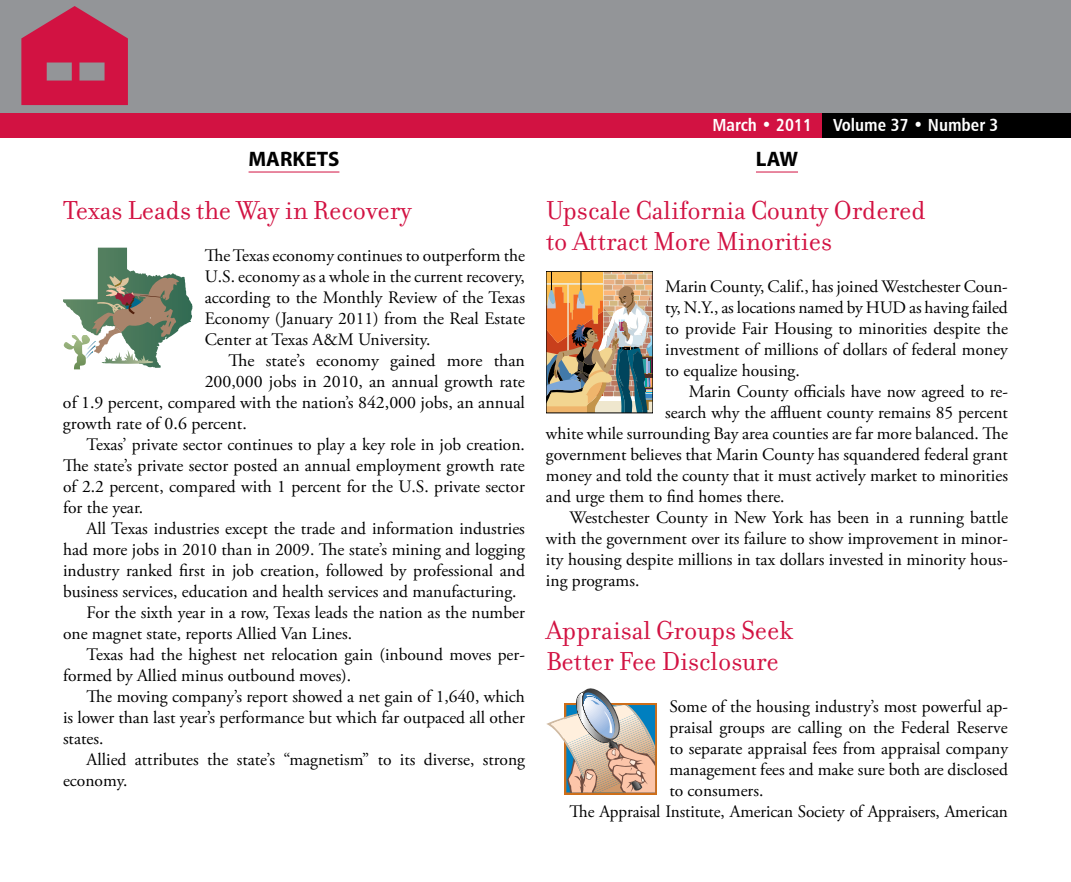
<style>
.page{position:relative;width:1071px;height:882px;background:#fff}
.page>*{position:absolute;margin:0;border:0;box-sizing:border-box;transform-origin:0 0}
.t1{font:28px/31.5px "Filosofia";color:#d21242}
.t2{font:700 21px "Myriad Pro";color:#000}
.t3{font:17.5px/21px "Adobe Garamond Pro";color:#000;text-align:justify}
.t4{font:17.5px "Humanist 777 BT Bold Condensed B";color:#fff}
</style>
<div class="page">
<div style="left:0;top:0;width:1071px;height:138px;background:#939598"></div>
<div style="left:693px;top:113px;width:378px;height:25px;background:#000"></div>
<div style="left:0;top:113px;width:822px;height:25px;background:#d21242"></div>
<svg style="left:21px;top:6px;width:107px;height:99px"></svg>
<hr style="left:249px;top:172px;width:90px;height:1px;background:#d21242">
<hr style="left:756px;top:172px;width:42px;height:1px;background:#d21242">
<svg style="left:63px;top:248px;width:130px;height:121px"></svg>
<img style="left:548px;top:273px;width:103px;height:138px">
<div style="left:546px;top:271px;width:107px;height:142px;border:1px solid #000"></div>
<div style="left:565px;top:703px;width:92px;height:91px;background:linear-gradient(to bottom,#be6e22,#ba7333)"></div>
<svg style="left:546px;top:688px;width:109px;height:104px"></svg>
<p class="t2" style="left:249px;top:147px;width:92px">MARKETS</p>
<h1 class="t1" style="left:63px;top:195px;width:350px">Texas Leads the Way in Recovery</h1>
<p class="t3" style="left:205px;top:245px;width:322px">The Texas economy continues to outperform the U.S. economy as a whole in the current recovery, according to the Monthly Review of the Texas Economy (January 2011) from the Real Estate Center at Texas A&amp;M University.</p>
<p class="t3" style="left:228px;top:350px;width:298px">The state’s economy gained more than</p>
<p class="t3" style="left:205px;top:371px;width:322px">200,000 jobs in 2010, an annual growth rate</p>
<p class="t3" style="left:63px;top:392px;width:463px">of 1.9 percent, compared with the nation’s 842,000 jobs, an annual</p>
<p class="t3" style="left:63px;top:413px;width:185px">growth rate of 0.6 percent.</p>
<p class="t3" style="left:87px;top:434px;width:440px">Texas’ private sector continues to play a key role in job creation.</p>
<p class="t3" style="left:63px;top:455px;width:463px">The state’s private sector posted an annual employment growth rate</p>
<p class="t3" style="left:63px;top:476px;width:463px">of 2.2 percent, compared with 1 percent for the U.S. private sector</p>
<p class="t3" style="left:63px;top:497px;width:82px">for the year.</p>
<p class="t3" style="left:87px;top:518px;width:440px">All Texas industries except the trade and information industries</p>
<p class="t3" style="left:63px;top:539px;width:463px">had more jobs in 2010 than in 2009. The state’s mining and logging</p>
<p class="t3" style="left:63px;top:560px;width:464px">industry ranked first in job creation, followed by professional and</p>
<p class="t3" style="left:63px;top:581px;width:455px">business services, education and health services and manufacturing.</p>
<p class="t3" style="left:87px;top:602px;width:440px">For the sixth year in a row, Texas leads the nation as the number</p>
<p class="t3" style="left:63px;top:623px;width:291px">one magnet state, reports Allied Van Lines.</p>
<p class="t3" style="left:87px;top:644px;width:440px">Texas had the highest net relocation gain (inbound moves per-</p>
<p class="t3" style="left:63px;top:665px;width:290px">formed by Allied minus outbound moves).</p>
<p class="t3" style="left:87px;top:686px;width:440px">The moving company’s report showed a net gain of 1,640, which</p>
<p class="t3" style="left:63px;top:707px;width:463px">is lower than last year’s performance but which far outpaced all other</p>
<p class="t3" style="left:63px;top:728px;width:42px">states.</p>
<p class="t3" style="left:87px;top:749px;width:440px">Allied attributes the state’s “magnetism” to its diverse, strong</p>
<p class="t3" style="left:63px;top:770px;width:66px">economy.</p>
<p class="t4" style="left:712px;top:114px;width:288px">March • 2011 Volume 37 • Number 3</p>
<p class="t2" style="left:756px;top:147px;width:44px">LAW</p>
<h1 class="t1" style="left:546px;top:195px;width:381px">Upscale California County Ordered to Attract More Minorities</h1>
<p class="t3" style="left:665px;top:277px;width:344px">Marin County, Calif., has joined Westchester Coun&shy;ty, N.Y., as locations named by HUD as having failed to provide Fair Housing to minorities despite the investment of millions of dollars of federal money to equalize housing.</p>
<p class="t3" style="left:689px;top:382px;width:321px">Marin County officials have now agreed to re-</p>
<p class="t3" style="left:665px;top:403px;width:344px">search why the affluent county remains 85 percent</p>
<p class="t3" style="left:546px;top:424px;width:463px">white while surrounding Bay area counties are far more balanced. The</p>
<p class="t3" style="left:546px;top:445px;width:464px">government believes that Marin County has squandered federal grant</p>
<p class="t3" style="left:546px;top:466px;width:464px">money and told the county that it must actively market to minorities</p>
<p class="t3" style="left:546px;top:487px;width:240px">and urge them to find homes there.</p>
<p class="t3" style="left:570px;top:508px;width:440px">Westchester County in New York has been in a running battle</p>
<p class="t3" style="left:546px;top:529px;width:464px">with the government over its failure to show improvement in minor-</p>
<p class="t3" style="left:546px;top:550px;width:463px">ity housing despite millions in tax dollars invested in minority hous-</p>
<p class="t3" style="left:546px;top:571px;width:95px">ing programs.</p>
<h1 class="t1" style="left:546px;top:615px;width:248px">Appraisal Groups Seek<br>Better Fee Disclosure</h1>
<p class="t3" style="left:669px;top:697px;width:340px">Some of the housing industry’s most powerful ap-</p>
<p class="t3" style="left:669px;top:718px;width:340px">praisal groups are calling on the Federal Reserve</p>
<p class="t3" style="left:669px;top:739px;width:340px">to separate appraisal fees from appraisal company</p>
<p class="t3" style="left:669px;top:760px;width:340px">management fees and make sure both are disclosed</p>
<p class="t3" style="left:669px;top:781px;width:96px">to consumers.</p>
<p class="t3" style="left:570px;top:802px;width:440px">The Appraisal Institute, American Society of Appraisers, American</p>
</div>
